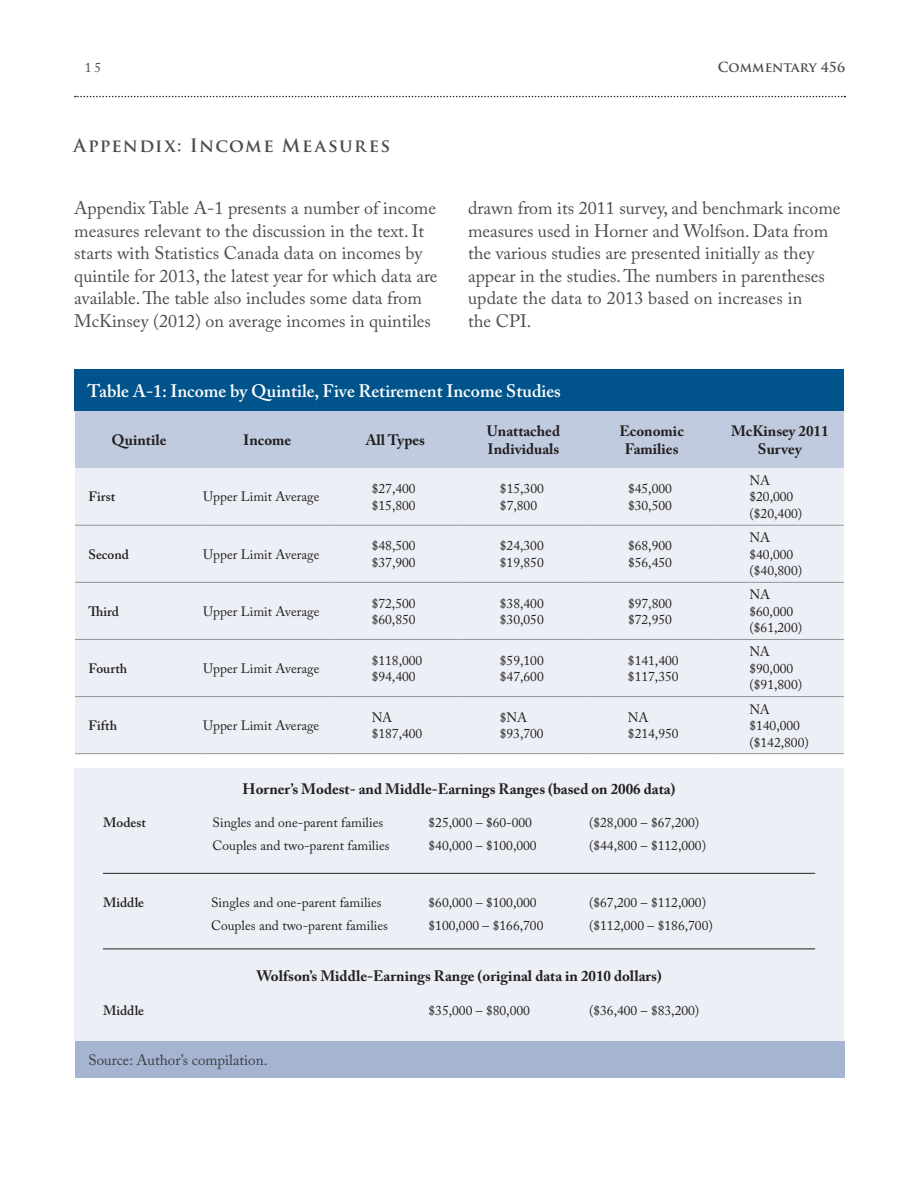
<style>
.page{position:relative;width:918px;height:1188px;background:#fff}
.page>*{position:absolute;margin:0;border:0;box-sizing:border-box;transform-origin:0 0}
.Body_Copy{font:18px/22.5px "Adobe Caslon Pro";color:#4b4c4d}
.Table_Header{font:600 18px "Adobe Caslon Pro";color:#fff}
.Level_One_Head{font:700 18px "Trajan Pro";letter-spacing:.07em;color:#4b4c4d}
.table_body_level_1{font:700 15px/18px "Adobe Caslon Pro";color:#231f20;text-align:center}
.foot_note_2{font:15px "Adobe Caslon Pro";color:#3e3e3f}
.table_body{font:13.5px/16.5px "Adobe Caslon Pro";color:#231f20}
.table_level2{font:600 13.5px "Adobe Caslon Pro";color:#231f20}
.table_level2-2{font:13.5px "Adobe Caslon Pro";color:#231f20}
.t1{font:700 13.5px "Trajan Pro";color:#4b4c4d}
.table_body-2{font:600 13.5px "Adobe Caslon Pro";color:#231f20}
.t2{font:13.5px "Adobe Caslon Pro";color:#4b4c4d}
</style>
<div class="page">
<svg style="left:75px;top:96px;width:770px;height:1px"></svg>
<div style="left:75px;top:411px;width:769px;height:57px;background:#c0cbdf"></div>
<div style="left:75px;top:468px;width:769px;height:285px;background:#ecf0f6"></div>
<hr style="left:75px;top:525px;width:128px;height:1px;background:#939598">
<hr style="left:203px;top:525px;width:128px;height:1px;background:#939598">
<hr style="left:331px;top:525px;width:128px;height:1px;background:#939598">
<hr style="left:459px;top:525px;width:129px;height:1px;background:#939598">
<hr style="left:588px;top:525px;width:128px;height:1px;background:#939598">
<hr style="left:716px;top:525px;width:128px;height:1px;background:#939598">
<hr style="left:75px;top:582px;width:128px;height:1px;background:#939598">
<hr style="left:203px;top:582px;width:128px;height:1px;background:#939598">
<hr style="left:331px;top:582px;width:128px;height:1px;background:#939598">
<hr style="left:459px;top:582px;width:129px;height:1px;background:#939598">
<hr style="left:588px;top:582px;width:128px;height:1px;background:#939598">
<hr style="left:716px;top:582px;width:128px;height:1px;background:#939598">
<hr style="left:75px;top:639px;width:128px;height:1px;background:#939598">
<hr style="left:203px;top:639px;width:128px;height:1px;background:#939598">
<hr style="left:331px;top:639px;width:128px;height:1px;background:#939598">
<hr style="left:459px;top:639px;width:129px;height:1px;background:#939598">
<hr style="left:588px;top:639px;width:128px;height:1px;background:#939598">
<hr style="left:716px;top:639px;width:128px;height:1px;background:#939598">
<hr style="left:75px;top:696px;width:128px;height:1px;background:#939598">
<hr style="left:203px;top:696px;width:128px;height:1px;background:#939598">
<hr style="left:331px;top:696px;width:128px;height:1px;background:#939598">
<hr style="left:459px;top:696px;width:129px;height:1px;background:#939598">
<hr style="left:588px;top:696px;width:128px;height:1px;background:#939598">
<hr style="left:716px;top:696px;width:128px;height:1px;background:#939598">
<hr style="left:75px;top:753px;width:128px;height:1px;background:#939598">
<hr style="left:203px;top:753px;width:128px;height:1px;background:#939598">
<hr style="left:331px;top:753px;width:128px;height:1px;background:#939598">
<hr style="left:459px;top:753px;width:129px;height:1px;background:#939598">
<hr style="left:588px;top:753px;width:128px;height:1px;background:#939598">
<hr style="left:716px;top:753px;width:128px;height:1px;background:#939598">
<div style="left:75px;top:1041px;width:769px;height:36px;background:#a4b4d1"></div>
<div style="left:74px;top:768px;width:770px;height:273px;background:#ecf0f6"></div>
<div style="left:74px;top:369px;width:770px;height:42px;background:#01548b"></div>
<hr style="left:103px;top:873px;width:712px;height:1px;background:#231f20">
<hr style="left:103px;top:949px;width:712px;height:1px;background:#231f20">
<p class="t2" style="left:85px;top:59px;width:18px">15</p>
<p class="t1" style="left:718px;top:59px;width:129px">Commentary 456</p>
<p class="Level_One_Head" style="left:74px;top:135px;width:318px">Appendix: Income Measures</p>
<p class="Body_Copy" style="left:74px;top:197px;width:365px">Appendix Table A-1 presents a number of income measures relevant to the discussion in the text. It starts with Statistics Canada data on incomes by quintile for 2013, the latest year for which data are available. The table also includes some data from McKinsey (2012) on average incomes in quintiles</p>
<p class="Body_Copy" style="left:468px;top:197px;width:374px">drawn from its 2011 survey, and benchmark income measures used in Horner and Wolfson. Data from the various studies are presented initially as they appear in the studies. The numbers in parentheses update the data to 2013 based on increases in<br>the CPI.</p>
<p class="Table_Header" style="left:88px;top:380px;width:475px">Table A-1: Income by Quintile, Five Retirement Income Studies</p>
<p class="table_body_level_1" style="left:112px;top:431px;width:57px">Quintile</p>
<p class="table_body_level_1" style="left:243px;top:431px;width:50px">Income</p>
<p class="table_body_level_1" style="left:366px;top:431px;width:61px">All Types</p>
<p class="table_body_level_1" style="left:487px;top:422px;width:75px;text-align:left">Unattached<br>Individuals</p>
<p class="table_body_level_1" style="left:619px;top:422px;width:66px">Economic<br>Families</p>
<p class="table_body_level_1" style="left:731px;top:422px;width:99px">McKinsey 2011<br>Survey</p>
<p class="table_level2" style="left:88px;top:489px;width:28px">First</p>
<p class="table_body" style="left:203px;top:489px;width:118px">Upper Limit Average</p>
<p class="table_body" style="left:372px;top:480px;width:45px">$27,400 $15,800</p>
<p class="table_body" style="left:500px;top:480px;width:45px">$15,300 $7,800</p>
<p class="table_body" style="left:628px;top:480px;width:45px">$45,000 $30,500</p>
<p class="table_body" style="left:749px;top:472px;width:54px">NA $20,000 ($20,400)</p>
<p class="table_level2" style="left:88px;top:546px;width:42px">Second</p>
<p class="table_body" style="left:203px;top:546px;width:118px">Upper Limit Average</p>
<p class="table_body" style="left:372px;top:538px;width:45px">$48,500 $37,900</p>
<p class="table_body" style="left:500px;top:538px;width:45px">$24,300 $19,850</p>
<p class="table_body" style="left:628px;top:538px;width:45px">$68,900 $56,450</p>
<p class="table_body" style="left:749px;top:529px;width:54px">NA $40,000 ($40,800)</p>
<p class="table_level2" style="left:88px;top:603px;width:32px">Third</p>
<p class="table_body" style="left:203px;top:603px;width:118px">Upper Limit Average</p>
<p class="table_body" style="left:372px;top:595px;width:45px">$72,500 $60,850</p>
<p class="table_body" style="left:500px;top:595px;width:45px">$38,400 $30,050</p>
<p class="table_body" style="left:628px;top:595px;width:45px">$97,800 $72,950</p>
<p class="table_body" style="left:749px;top:586px;width:54px">NA $60,000 ($61,200)</p>
<p class="table_level2" style="left:88px;top:660px;width:40px">Fourth</p>
<p class="table_body" style="left:203px;top:660px;width:118px">Upper Limit Average</p>
<p class="table_body" style="left:372px;top:652px;width:52px">$118,000 $94,400</p>
<p class="table_body" style="left:500px;top:652px;width:45px">$59,100 $47,600</p>
<p class="table_body" style="left:628px;top:652px;width:52px">$141,400 $117,350</p>
<p class="table_body" style="left:749px;top:644px;width:54px">NA $90,000 ($91,800)</p>
<p class="table_level2" style="left:88px;top:717px;width:30px">Fifth</p>
<p class="table_body" style="left:203px;top:717px;width:118px">Upper Limit Average</p>
<p class="table_body" style="left:372px;top:709px;width:52px">NA $187,400</p>
<p class="table_body" style="left:500px;top:709px;width:45px">$NA $93,700</p>
<p class="table_body" style="left:628px;top:709px;width:52px">NA $214,950</p>
<p class="table_body" style="left:749px;top:701px;width:61px">NA $140,000 ($142,800)</p>
<p class="table_body_level_1" style="left:243px;top:780px;width:434px">Horner’s Modest- and Middle-Earnings Ranges (based on 2006 data)</p>
<p class="table_body-2" style="left:103px;top:814px;width:44px">Modest</p>
<p class="table_body" style="left:213px;top:814px;width:172px">Singles and one-parent families</p>
<p class="table_body" style="left:429px;top:814px;width:105px">$25,000 – $60-000</p>
<p class="table_body" style="left:589px;top:814px;width:112px">($28,000 – $67,200)</p>
<p class="table_body" style="left:213px;top:837px;width:179px">Couples and two-parent families</p>
<p class="table_body" style="left:429px;top:837px;width:110px">$40,000 – $100,000</p>
<p class="table_body" style="left:589px;top:837px;width:119px">($44,800 – $112,000)</p>
<p class="table_body-2" style="left:103px;top:894px;width:43px">Middle</p>
<p class="table_body" style="left:211px;top:894px;width:172px">Singles and one-parent families</p>
<p class="table_body" style="left:429px;top:894px;width:110px">$60,000 – $100,000</p>
<p class="table_body" style="left:589px;top:894px;width:119px">($67,200 – $112,000)</p>
<p class="table_body" style="left:211px;top:917px;width:179px">Couples and two-parent families</p>
<p class="table_body" style="left:429px;top:917px;width:116px">$100,000 – $166,700</p>
<p class="table_body" style="left:589px;top:917px;width:125px">($112,000 – $186,700)</p>
<p class="table_body_level_1" style="left:256px;top:967px;width:407px">Wolfson’s Middle-Earnings Range (original data in 2010 dollars)</p>
<p class="table_level2" style="left:103px;top:1003px;width:43px">Middle</p>
<p class="table_level2-2" style="left:429px;top:1003px;width:103px">$35,000 – $80,000</p>
<p class="table_level2-2" style="left:589px;top:1003px;width:112px">($36,400 – $83,200)</p>
<p class="foot_note_2" style="left:88px;top:1051px;width:181px">Source: Author’s compilation.</p>
</div>
